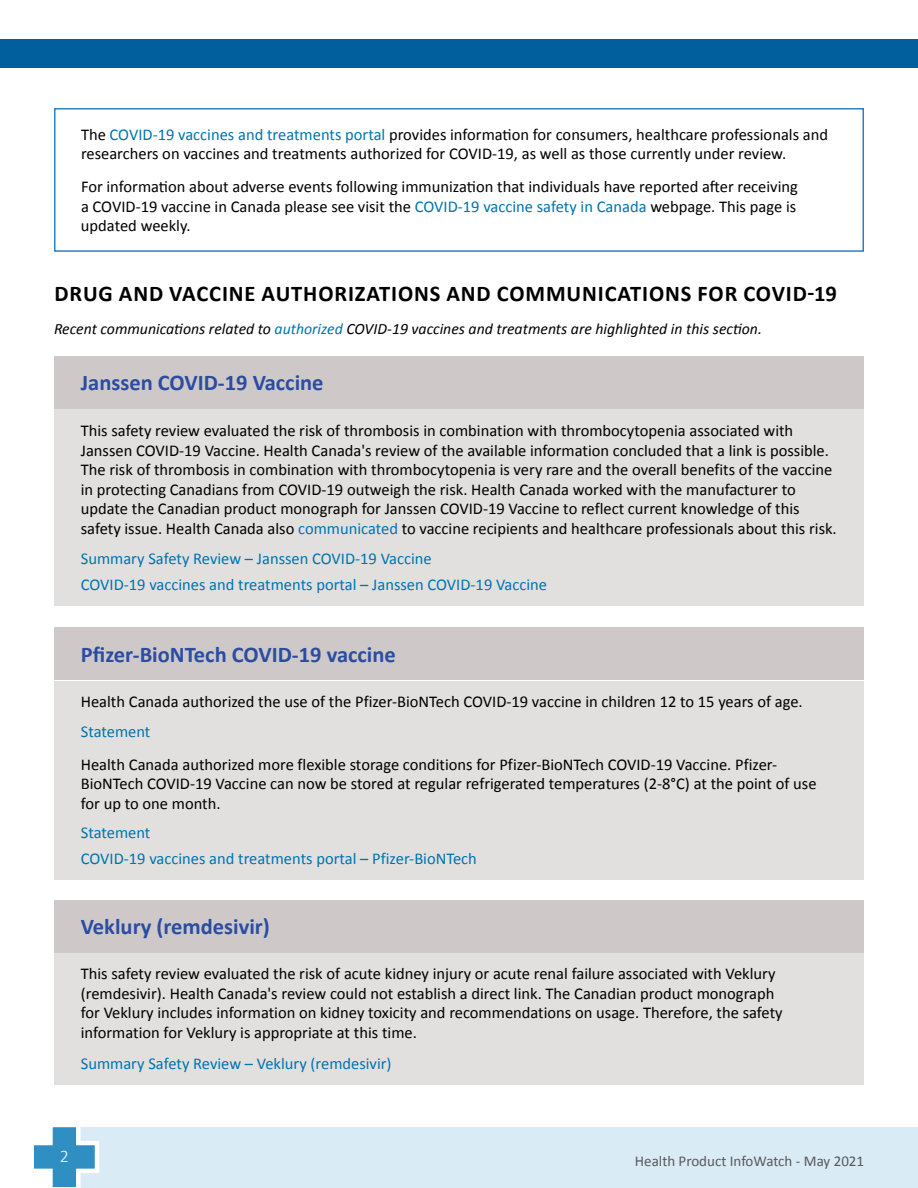
<style>
.page{position:relative;width:918px;height:1188px;background:#fff}
.page>*{position:absolute;margin:0;border:0;box-sizing:border-box;transform-origin:0 0}
.t1{font:700 22.5px "Calibri";color:#2b4da1}
.t2{font:700 22.5px "Calibri";letter-spacing:.04em;color:#000}
.t3{font:300 18px "Calibri";color:#fff}
.t4{font:16.5px/19.5px "Calibri";color:#000}
.t5{font:16.5px/26.4px "Calibri";color:#0073ae}
.t6{font:italic 15.75px "Calibri";color:#000}
.t7{font:15px "Calibri";color:#58595b}
.s1{color:#0073ae}
</style>
<div class="page">
<div style="left:64px;top:1127px;width:854px;height:61px;background:#d9ebf4"></div>
<svg style="left:33px;top:1127px;width:66px;height:61px"></svg>
<div style="left:0;top:39px;width:918px;height:29px;background:#005f9c"></div>
<div style="left:54px;top:108px;width:810px;height:144px;border:2px solid #2a81c4"></div>
<div style="left:54px;top:409px;width:810px;height:197px;background:#e2e0df"></div>
<div style="left:54px;top:356px;width:810px;height:53px;background:#cec9c8"></div>
<div style="left:54px;top:681px;width:810px;height:198px;background:#e2e0df"></div>
<div style="left:54px;top:628px;width:810px;height:52px;background:#cec9c8"></div>
<div style="left:54px;top:953px;width:810px;height:132px;background:#e2e0df"></div>
<div style="left:54px;top:900px;width:810px;height:53px;background:#cec9c8"></div>
<p class="t4" style="left:81px;top:125px;width:749px">The <span class="s1">COVID-19 vaccines and treatments portal</span> provides information for consumers, healthcare professionals and researchers on vaccines and treatments authorized for COVID-19, as well as those currently under review.</p>
<p class="t4" style="left:81px;top:177px;width:718px;text-align:justify">For information about adverse events following immunization that individuals have reported after receiving a COVID-19 vaccine in Canada please see visit the <span class="s1">COVID-19 vaccine safety in Canada</span> webpage. This page is updated weekly.</p>
<h1 class="t2" style="left:54px;top:279px;width:784px">DRUG AND VACCINE AUTHORIZATIONS AND COMMUNICATIONS FOR COVID-19</h1>
<p class="t6" style="left:54px;top:318px;width:710px">Recent communications related to <span class="s1">authorized</span> COVID-19 vaccines and treatments are highlighted in this section.</p>
<h1 class="t1" style="left:81px;top:369px;width:244px">Janssen COVID-19 Vaccine</h1>
<p class="t4" style="left:81px;top:421px;width:758px">This safety review evaluated the risk of thrombosis in combination with thrombocytopenia associated with Janssen COVID-19 Vaccine. Health Canada's review of the available information concluded that a link is possible.<br>The risk of thrombosis in combination with thrombocytopenia is very rare and the overall benefits of the vaccine in protecting Canadians from COVID-19 outweigh the risk. Health Canada worked with the manufacturer to update the Canadian product monograph for Janssen COVID-19 Vaccine to reflect current knowledge of this safety issue. Health Canada also <span class="s1">communicated</span> to vaccine recipients and healthcare professionals about this risk.</p>
<p class="t5" style="left:81px;top:545px;width:468px">Summary Safety Review – Janssen COVID-19 Vaccine<br>COVID-19 vaccines and treatments portal – Janssen COVID-19 Vaccine</p>
<h1 class="t1" style="left:81px;top:640px;width:317px">Pfizer-BioNTech COVID-19 vaccine</h1>
<p class="t4" style="left:81px;top:692px;width:723px">Health Canada authorized the use of the Pfizer-BioNTech COVID-19 vaccine in children 12 to 15 years of age.</p>
<p class="t5" style="left:81px;top:719px;width:71px">Statement</p>
<p class="t4" style="left:81px;top:755px;width:737px">Health Canada authorized more flexible storage conditions for Pfizer-BioNTech COVID-19 Vaccine. Pfizer-<br>BioNTech COVID-19 Vaccine can now be stored at regular refrigerated temperatures (2-8°C) at the point of use for up to one month.</p>
<p class="t5" style="left:81px;top:819px;width:398px">Statement<br>COVID-19 vaccines and treatments portal – Pfizer-BioNTech</p>
<h1 class="t1" style="left:81px;top:912px;width:191px">Veklury (remdesivir)</h1>
<p class="t4" style="left:81px;top:964px;width:703px">This safety review evaluated the risk of acute kidney injury or acute renal failure associated with Veklury (remdesivir). Health Canada's review could not establish a direct link. The Canadian product monograph for Veklury includes information on kidney toxicity and recommendations on usage. Therefore, the safety information for Veklury is appropriate at this time.</p>
<p class="t5" style="left:81px;top:1050px;width:312px">Summary Safety Review – Veklury (remdesivir)</p>
<p class="t3" style="left:60px;top:1145px;width:11px">2</p>
<p class="t7" style="left:635px;top:1151px;width:231px">Health Product InfoWatch - May 2021</p>
</div>
